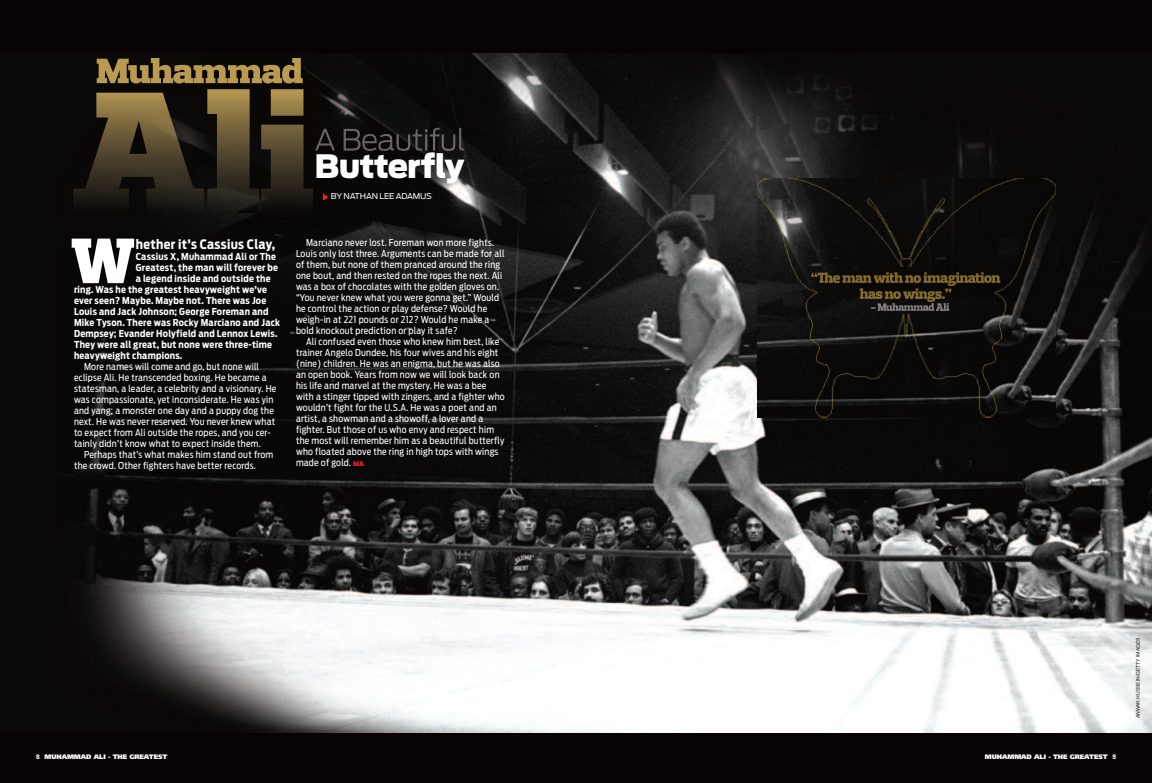
<style>
.page{position:relative;width:1152px;height:783px;background:#080302}
.page>*{position:absolute;margin:0;border:0;box-sizing:border-box;transform-origin:0 0}
.t1{font:900 65.1px "Prelo Slab";color:#fff}
.t2{font:900 32px "Antenna";letter-spacing:-.025em;color:#fff}
.t3{font:700 13px "Antenna Cond";letter-spacing:.025em;color:#fff}
.t4{font:9.5px/11px "Antenna Cond";letter-spacing:.025em;color:#fff}
.t5{font:700 9.5px "Antenna Cond";letter-spacing:.025em;color:#fff}
.t6{font:8px "Antenna";letter-spacing:-.025em;color:#fff}
.t7{font:900 6.5px "Frutiger";letter-spacing:-.01em;color:#fff}
.t8{font:5px "Helvetica";color:#231f20}
.s1{font-family:"Prelo Slab";font-weight:900;font-size:7px;color:#ee1d23}
.s2{font-family:"Octin College Rg";font-weight:700}
</style>
<div class="page">
<img style="left:60px;top:53px;width:1092px;height:679px">
<svg style="left:323px;top:193px;width:6px;height:8px"></svg>
<img style="left:97px;top:58px;width:206px;height:26px">
<img style="left:73px;top:89px;width:240px;height:124px">
<img style="left:315px;top:128px;width:149px;height:23px">
<img style="left:757px;top:178px;width:299px;height:239px">
<img style="left:811px;top:272px;width:125px;height:11px">
<img style="left:860px;top:288px;width:91px;height:14px">
<img style="left:871px;top:303px;width:78px;height:8px">
<h1 class="t1" style="left:71px;top:239px;width:65px">W</h1>
<h3 class="t3" style="left:136px;top:239px;width:141px">hether it’s Cassius Clay,</h3>
<p class="t5" style="left:136px;top:253px;width:142px">Cassius X, Muhammad Ali or The</p>
<p class="t5" style="left:136px;top:264px;width:144px">Greatest, the man will forever be</p>
<p class="t5" style="left:136px;top:275px;width:136px">a legend inside and outside the</p>
<p class="t5" style="left:74px;top:286px;width:195px">ring. Was he the greatest heavyweight we’ve</p>
<p class="t5" style="left:74px;top:297px;width:194px">ever seen? Maybe. Maybe not. There was Joe</p>
<p class="t5" style="left:74px;top:308px;width:196px">Louis and Jack Johnson; George Foreman and</p>
<p class="t5" style="left:74px;top:319px;width:208px">Mike Tyson. There was Rocky Marciano and Jack</p>
<p class="t5" style="left:74px;top:330px;width:205px">Dempsey; Evander Holyfield and Lennox Lewis.</p>
<p class="t5" style="left:74px;top:341px;width:200px">They were all great, but none were three-time</p>
<p class="t5" style="left:74px;top:352px;width:110px">heavyweight champions.</p>
<p class="t4" style="left:74px;top:361px;width:204px;text-indent:10px">More names will come and go, but none will eclipse Ali. He transcended boxing. He became a statesman, a leader, a celebrity and a visionary. He was compassionate, yet inconsiderate. He was yin and yang; a monster one day and a puppy dog the next. He was never reserved. You never knew what to expect from Ali outside the ropes, and you cer&shy;tainly didn’t know what to expect inside them.</p>
<p class="t4" style="left:74px;top:449px;width:201px;text-indent:10px">Perhaps that’s what makes him stand out from the crowd. Other fighters have better records.</p>
<h2 class="t2" style="left:314px;top:147px;width:151px">Butterfly</h2>
<p class="t6" style="left:331px;top:194px;width:102px">BY NATHAN LEE ADAMUS</p>
<p class="t4" style="left:296px;top:238px;width:210px;text-indent:10px">Marciano never lost. Foreman won more fights.<br>Louis only lost three. Arguments can be made for all of them, but none of them pranced around the ring one bout, and then rested on the ropes the next. Ali was a box of chocolates with the golden gloves on. “You never knew what you were gonna get.” Would he control the action or play defense? Would he weigh-in at 221 pounds or 212? Would he make a bold knockout prediction or play it safe?</p>
<p class="t4" style="left:296px;top:337px;width:210px;text-indent:10px">Ali confused even those who knew him best, like trainer Angelo Dundee, his four wives and his eight (nine) children. He was an enigma, but he was also an open book. Years from now we will look back on his life and marvel at the mystery. He was a bee with a stinger tipped with zingers, and a fighter who wouldn’t fight for the U.S.A. He was a poet and an artist, a showman and a showoff, a lover and a fighter. But those of us who envy and respect him the most will remember him as a beautiful butterfly who floated above the ring in high tops with wings made of gold. <span class="s1">MA</span></p>
<p class="t7" style="left:36px;top:754px;width:133px"><span class="s2">8</span> MUHAMMAD ALI - THE GREATEST</p>
<p class="t7" style="left:985px;top:754px;width:133px">MUHAMMAD ALI - THE GREATEST <span class="s2">9</span></p>
<p class="t8" style="left:1135px;top:718px;width:82px;rotate:-90deg">ANWAR HUSSEIN/GETTY IMAGES</p>
</div>
